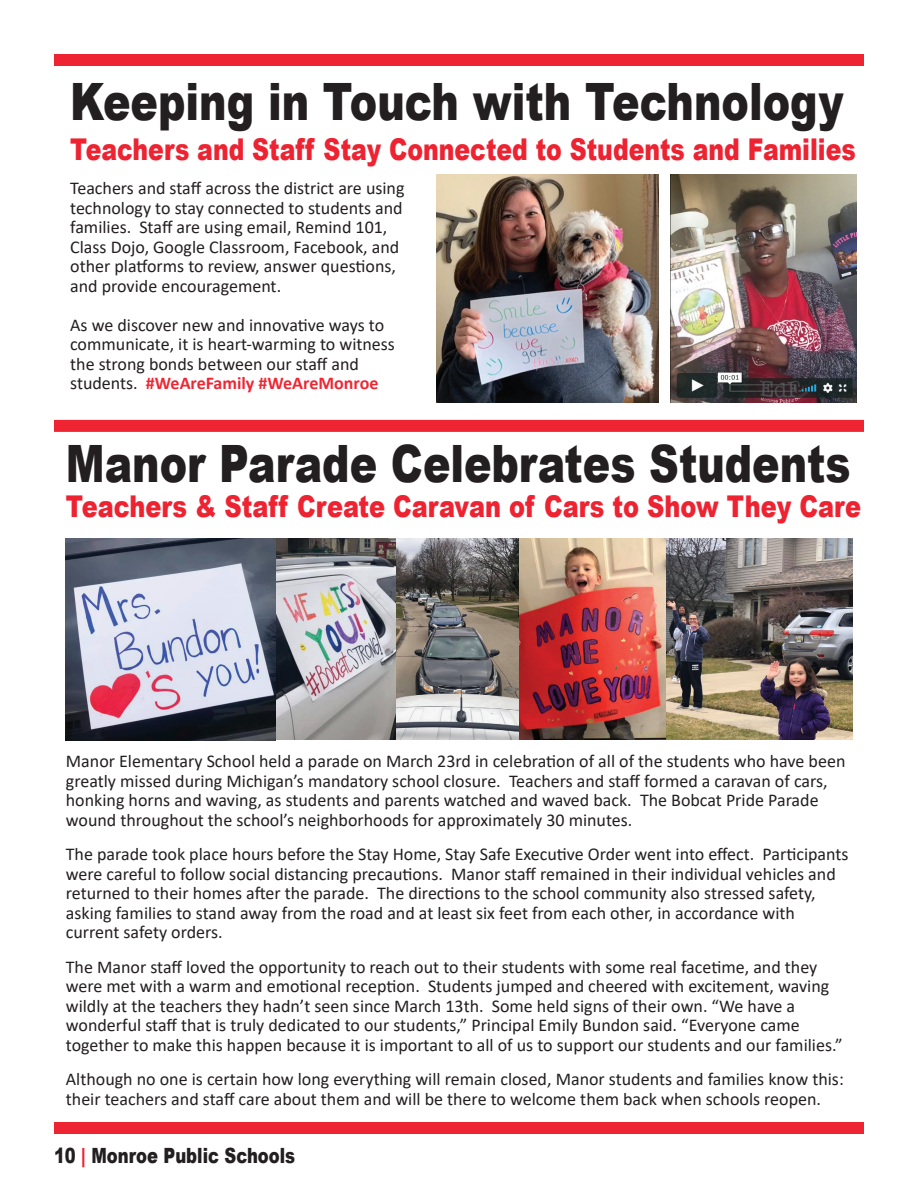
<style>
.page{position:relative;width:918px;height:1188px;background:#fff}
.page>*{position:absolute;margin:0;border:0;box-sizing:border-box;transform-origin:0 0}
.t1{font:900 51.45px "Arial";color:#231f20;scale:.8 1}
.t2{font:900 30px "Arial";color:#ee2332;scale:.79 1}
.t3{font:900 30px "Arial";color:#ee2332;scale:.8 1}
.t4{font:900 21px "Arial";color:#231f20;scale:.78 1}
.t5{font:18px/19.5px "Calibri";color:#231f20}
.s1{font-weight:700;color:#ee2734}
.s2{color:#ee2433}
</style>
<div class="page">
<img style="left:666px;top:539px;width:186px;height:201px">
<img style="left:276px;top:539px;width:390px;height:201px">
<img style="left:66px;top:539px;width:210px;height:201px">
<div style="left:54px;top:1122px;width:810px;height:12px;background:#ee2433"></div>
<div style="left:54px;top:54px;width:810px;height:12px;background:#ee2433"></div>
<div style="left:54px;top:420px;width:810px;height:12px;background:#ee2433"></div>
<img style="left:670px;top:175px;width:186px;height:228px">
<img style="left:436px;top:175px;width:223px;height:228px">
<h1 class="t1" style="left:70px;top:64px;width:968px">Keeping in Touch with Technology</h1>
<h2 class="t2" style="left:70px;top:128px;width:996px">Teachers and Staff Stay Connected to Students and Families</h2>
<p class="t5" style="left:70px;top:178px;width:336px">Teachers and staff across the district are using technology to stay connected to students and families. Staff are using email, Remind 101, Class Dojo, Google Classroom, Facebook, and other platforms to review, answer questions, and provide encouragement.</p>
<p class="t5" style="left:70px;top:314px;width:326px">As we discover new and innovative ways to communicate, it is heart-warming to witness the strong bonds between our staff and students. <span class="s1">#WeAreFamily #WeAreMonroe</span></p>
<h1 class="t1" style="left:66px;top:427px;width:983px">Manor Parade Celebrates Students</h1>
<h2 class="t3" style="left:66px;top:485px;width:996px">Teachers &amp; Staff Create Caravan of Cars to Show They Care</h2>
<p class="t5" style="left:66px;top:751px;width:781px">Manor Elementary School held a parade on March 23rd in celebration of all of the students who have been greatly missed during Michigan’s mandatory school closure. Teachers and staff formed a caravan of cars, honking horns and waving, as students and parents watched and waved back. The Bobcat Pride Parade wound throughout the school’s neighborhoods for approximately 30 minutes.</p>
<p class="t5" style="left:66px;top:844px;width:784px">The parade took place hours before the Stay Home, Stay Safe Executive Order went into effect. Participants were careful to follow social distancing precautions. Manor staff remained in their individual vehicles and returned to their homes after the parade. The directions to the school community also stressed safety, asking families to stand away from the road and at least six feet from each other, in accordance with current safety orders.</p>
<p class="t5" style="left:66px;top:957px;width:778px">The Manor staff loved the opportunity to reach out to their students with some real facetime, and they were met with a warm and emotional reception. Students jumped and cheered with excitement, waving wildly at the teachers they hadn’t seen since March 13th. Some held signs of their own. “We have a wonderful staff that is truly dedicated to our students,” Principal Emily Bundon said. “Everyone came together to make this happen because it is important to all of us to support our students and our families.”</p>
<p class="t5" style="left:66px;top:1069px;width:779px">Although no one is certain how long everything will remain closed, Manor students and families know this: their teachers and staff care about them and will be there to welcome them back when schools reopen.</p>
<p class="t4" style="left:54px;top:1140px;width:311px">10 <span class="s2">|</span> Monroe Public Schools</p>
</div>
